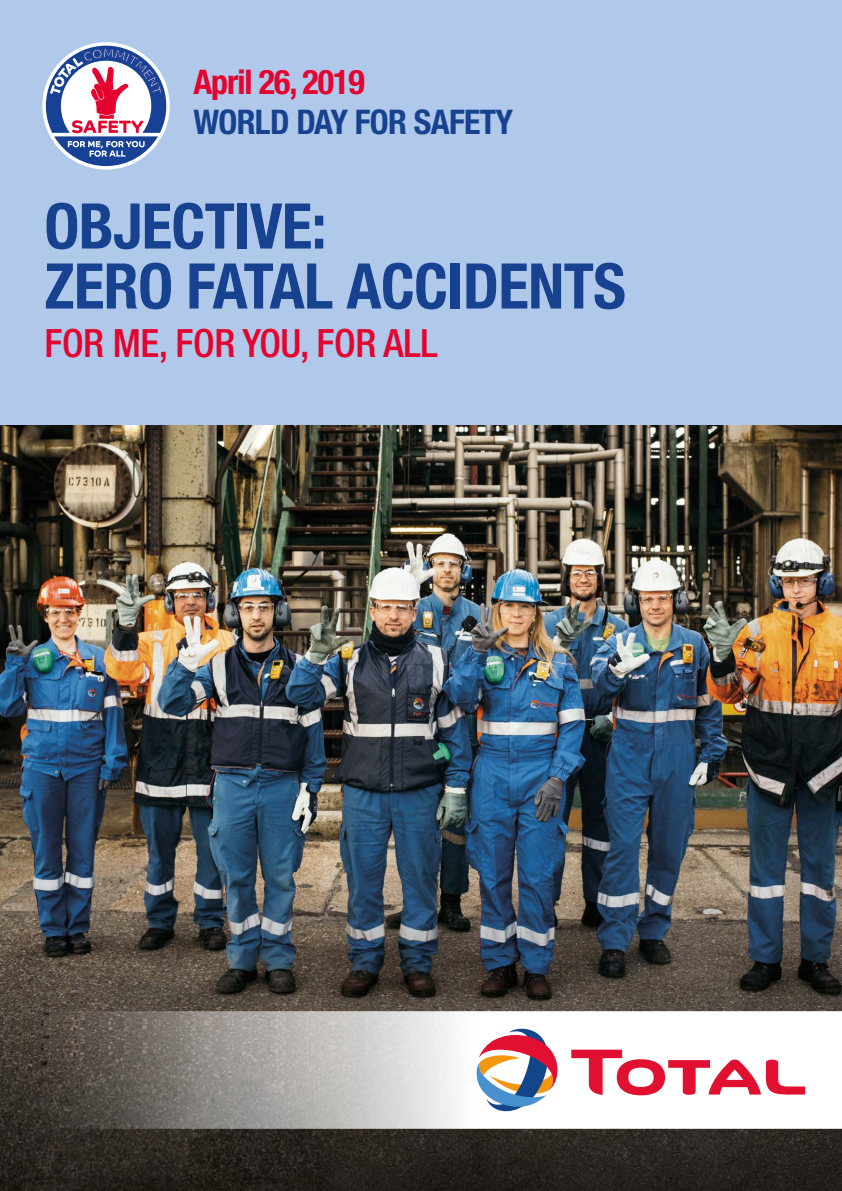
<style>
.page{position:relative;width:842px;height:1191px;background:#b0c9ea}
.page>*{position:absolute;margin:0;border:0;box-sizing:border-box;transform-origin:0 0}
.t1{font:700 condensed 63px/60px "Helvetica Neue LT Std";letter-spacing:-.01em;color:#174290}
.t2{font:500 condensed 39px "Helvetica Neue LT Std";letter-spacing:-.01em;color:#e3042f}
.t3{font:700 condensed 34px "Helvetica Neue LT Std";letter-spacing:-.02em;color:#174290}
.t4{font:700 condensed 34px "Helvetica Neue LT Std";letter-spacing:-.03em;color:#e3042f}
</style>
<div class="page">
<img style="left:0;top:425px;width:842px;height:766px">
<div style="left:42px;top:42px;width:128px;height:128px;border:7px solid #fff;border-radius:50%"></div>
<svg style="left:46px;top:46px;width:120px;height:120px;background:#a29dc3"></svg>
<svg style="left:23px;top:1011px;width:819px;height:117px;background:#bcb9b6"></svg>
<svg style="left:571px;top:1049px;width:234px;height:46px;background:#f3a3b0"></svg>
<svg style="left:476px;top:1027px;width:86px;height:90px;background:#c8aeb8"></svg>
<p class="t4" style="left:193px;top:61px;width:173px">April 26, 2019</p>
<p class="t3" style="left:193px;top:102px;width:321px">WORLD DAY FOR SAFETY</p>
<p class="t1" style="left:44px;top:195px;width:583px">OBJECTIVE:<br>ZERO FATAL ACCIDENTS</p>
<p class="t2" style="left:44px;top:320px;width:395px">FOR ME, FOR YOU, FOR ALL</p>
</div>
